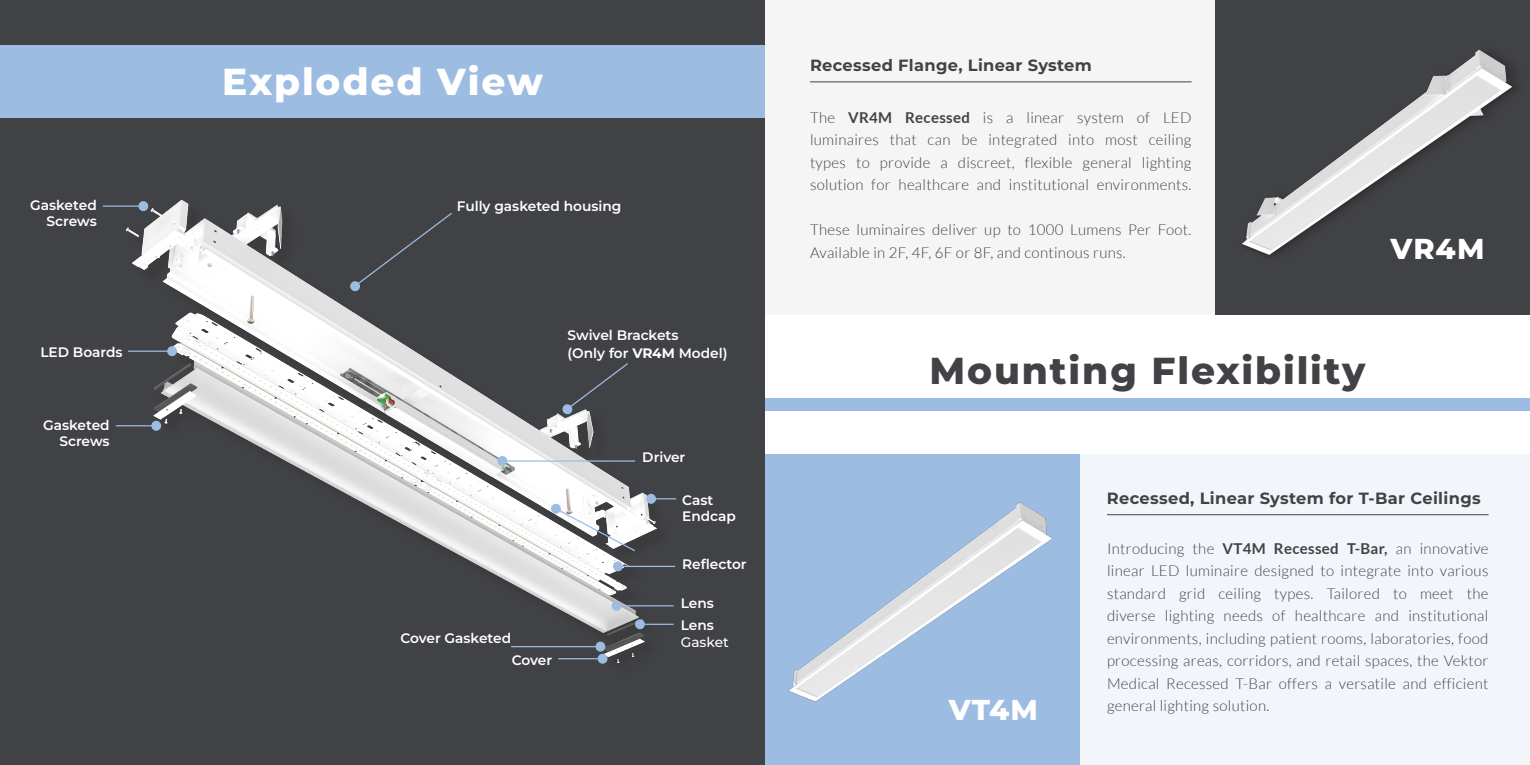
<style>
.page{position:relative;width:1530px;height:765px;background:#fff}
.page>*{position:absolute;margin:0;border:0;box-sizing:border-box;transform-origin:0 0}
.t1{font:800 37.5px "Montserrat";letter-spacing:.05em;color:#414245}
.t2{font:800 37.5px "Montserrat";letter-spacing:.05em;color:#fff}
.t3{font:800 28.75px "Montserrat";letter-spacing:.035em;color:#fff}
.TITLE2{font:700 16.25px "Montserrat";letter-spacing:.02em;color:#414245}
.TEXT_14PT{font:300 15px/22.5px "Lato";letter-spacing:.02em;color:#414245;text-align:justify}
.t4{font:600 13.75px "Montserrat";color:#fff}
.t5{font:500 13.75px "Montserrat";color:#fff}
.s1{font-weight:700}
</style>
<div class="page">
<div style="left:1080px;top:455px;width:450px;height:310px;background:#f2f6fb"></div>
<div style="left:765px;top:0;width:450px;height:315px;background:#f6f5f6"></div>
<div style="left:0;top:0;width:765px;height:765px;background:#414245"></div>
<img style="left:102px;top:199px;width:575px;height:465px">
<div style="left:0;top:45px;width:765px;height:73px;background:#9dbce2"></div>
<hr style="left:810px;top:81px;width:382px;height:1px;background:#414245">
<hr style="left:1107px;top:514px;width:382px;height:1px;background:#414245">
<svg style="left:350px;top:211px;width:103px;height:81px"></svg>
<svg style="left:563px;top:362px;width:66px;height:53px"></svg>
<hr style="left:501px;top:460px;width:134px;height:2px;background:#9dbce2">
<div style="left:498px;top:457px;width:9px;height:8px;background:#9dbce2;border-radius:50%"></div>
<div style="left:497px;top:456px;width:10px;height:10px;border:1px solid #9dbce2;border-radius:50%"></div>
<svg style="left:549px;top:503px;width:87px;height:49px"></svg>
<svg style="left:656px;top:498px;width:20px;height:1px"></svg>
<div style="left:647px;top:494px;width:8px;height:9px;background:#9dbce2;border-radius:50%"></div>
<div style="left:646px;top:494px;width:10px;height:10px;border:1px solid #9dbce2;border-radius:50%"></div>
<hr style="left:617px;top:566px;width:58px;height:1px;background:#9dbce2">
<div style="left:614px;top:562px;width:8px;height:9px;background:#9dbce2;border-radius:50%"></div>
<div style="left:613px;top:561px;width:10px;height:10px;border:1px solid #9dbce2;border-radius:50%"></div>
<hr style="left:616px;top:605px;width:58px;height:1px;background:#9dbce2">
<div style="left:612px;top:601px;width:9px;height:9px;background:#9dbce2;border-radius:50%"></div>
<div style="left:612px;top:601px;width:9px;height:10px;border:1px solid #9dbce2;border-radius:50%"></div>
<hr style="left:639px;top:624px;width:35px;height:1px;background:#9dbce2">
<div style="left:636px;top:620px;width:8px;height:9px;background:#9dbce2;border-radius:50%"></div>
<div style="left:635px;top:619px;width:10px;height:10px;border:1px solid #9dbce2;border-radius:50%"></div>
<hr style="left:511px;top:646px;width:90px;height:1px;background:#9dbce2">
<div style="left:596px;top:642px;width:9px;height:9px;background:#9dbce2;border-radius:50%"></div>
<div style="left:596px;top:642px;width:9px;height:10px;border:1px solid #9dbce2;border-radius:50%"></div>
<hr style="left:558px;top:658px;width:46px;height:1px;background:#9dbce2">
<div style="left:598px;top:654px;width:9px;height:9px;background:#9dbce2;border-radius:50%"></div>
<div style="left:598px;top:654px;width:10px;height:10px;border:1px solid #9dbce2;border-radius:50%"></div>
<hr style="left:128px;top:351px;width:45px;height:1px;background:#9dbce2">
<div style="left:168px;top:347px;width:8px;height:9px;background:#9dbce2;border-radius:50%"></div>
<div style="left:167px;top:346px;width:10px;height:10px;border:1px solid #9dbce2;border-radius:50%"></div>
<hr style="left:103px;top:206px;width:41px;height:1px;background:#9dbce2">
<div style="left:139px;top:202px;width:9px;height:8px;background:#9dbce2;border-radius:50%"></div>
<div style="left:138px;top:201px;width:10px;height:10px;border:1px solid #9dbce2;border-radius:50%"></div>
<hr style="left:116px;top:425px;width:41px;height:1px;background:#9dbce2">
<div style="left:152px;top:421px;width:9px;height:9px;background:#9dbce2;border-radius:50%"></div>
<div style="left:151px;top:421px;width:10px;height:10px;border:1px solid #9dbce2;border-radius:50%"></div>
<div style="left:1215px;top:0;width:315px;height:315px;background:#414245"></div>
<img style="left:1242px;top:50px;width:274px;height:206px">
<div style="left:765px;top:455px;width:315px;height:310px;background:#9dbce2"></div>
<img style="left:788px;top:502px;width:265px;height:200px">
<div style="left:765px;top:398px;width:765px;height:12px;background:#9dbce2"></div>
<p class="t4" style="left:30px;top:196px;width:68px">Gasketed</p>
<p class="t4" style="left:46px;top:212px;width:52px">Screws</p>
<p class="t4" style="left:40px;top:343px;width:84px">LED Boards</p>
<p class="t4" style="left:43px;top:415px;width:68px">Gasketed</p>
<p class="t4" style="left:59px;top:432px;width:52px">Screws</p>
<p class="t2" style="left:222px;top:57px;width:322px">Exploded View</p>
<p class="TITLE2" style="left:810px;top:55px;width:283px">Recessed Flange, Linear System</p>
<p class="t4" style="left:457px;top:197px;width:166px">Fully gasketed housing</p>
<p class="TEXT_14PT" style="left:810px;top:106px;width:383px">The <span class="s1">VR4M Recessed</span> is a linear system of LED luminaires that can be integrated into most ceiling types to provide a discreet, flexible general lighting solution for healthcare and institutional environments.</p>
<p class="TEXT_14PT" style="left:810px;top:219px;width:383px">These luminaires deliver up to 1000 Lumens Per Foot.<br>Available in 2F, 4F, 6F or 8F, and continous runs.</p>
<p class="t3" style="left:1390px;top:230px;width:96px">VR4M</p>
<p class="t4" style="left:568px;top:326px;width:113px">Swivel Brackets</p>
<p class="t4" style="left:568px;top:344px;width:161px">(Only for <span class="s1">VR4M</span> Model)</p>
<p class="t4" style="left:642px;top:448px;width:45px">Driver</p>
<p class="t1" style="left:930px;top:346px;width:437px">Mounting Flexibility</p>
<p class="t4" style="left:400px;top:629px;width:112px">Cover Gasketed</p>
<p class="t4" style="left:512px;top:651px;width:42px">Cover</p>
<p class="t4" style="left:682px;top:490px;width:33px">Cast</p>
<p class="t4" style="left:682px;top:507px;width:55px">Endcap</p>
<p class="t4" style="left:682px;top:555px;width:66px">Reflector</p>
<p class="t4" style="left:681px;top:594px;width:35px">Lens</p>
<p class="t4" style="left:681px;top:616px;width:35px">Lens</p>
<p class="t5" style="left:681px;top:633px;width:50px">Gasket</p>
<p class="t3" style="left:949px;top:691px;width:91px">VT4M</p>
<p class="TITLE2" style="left:1107px;top:487px;width:375px">Recessed, Linear System for T-Bar Ceilings</p>
<p class="TEXT_14PT" style="left:1107px;top:537px;width:383px">Introducing the <span class="s1">VT4M Recessed T-Bar,</span> an innovative linear LED luminaire designed to integrate into various standard grid ceiling types. Tailored to meet the diverse lighting needs of healthcare and institutional environments, including patient rooms, laboratories, food processing areas, corridors, and retail spaces, the Vektor Medical Recessed T-Bar offers a versatile and efficient general lighting solution.</p>
</div>
